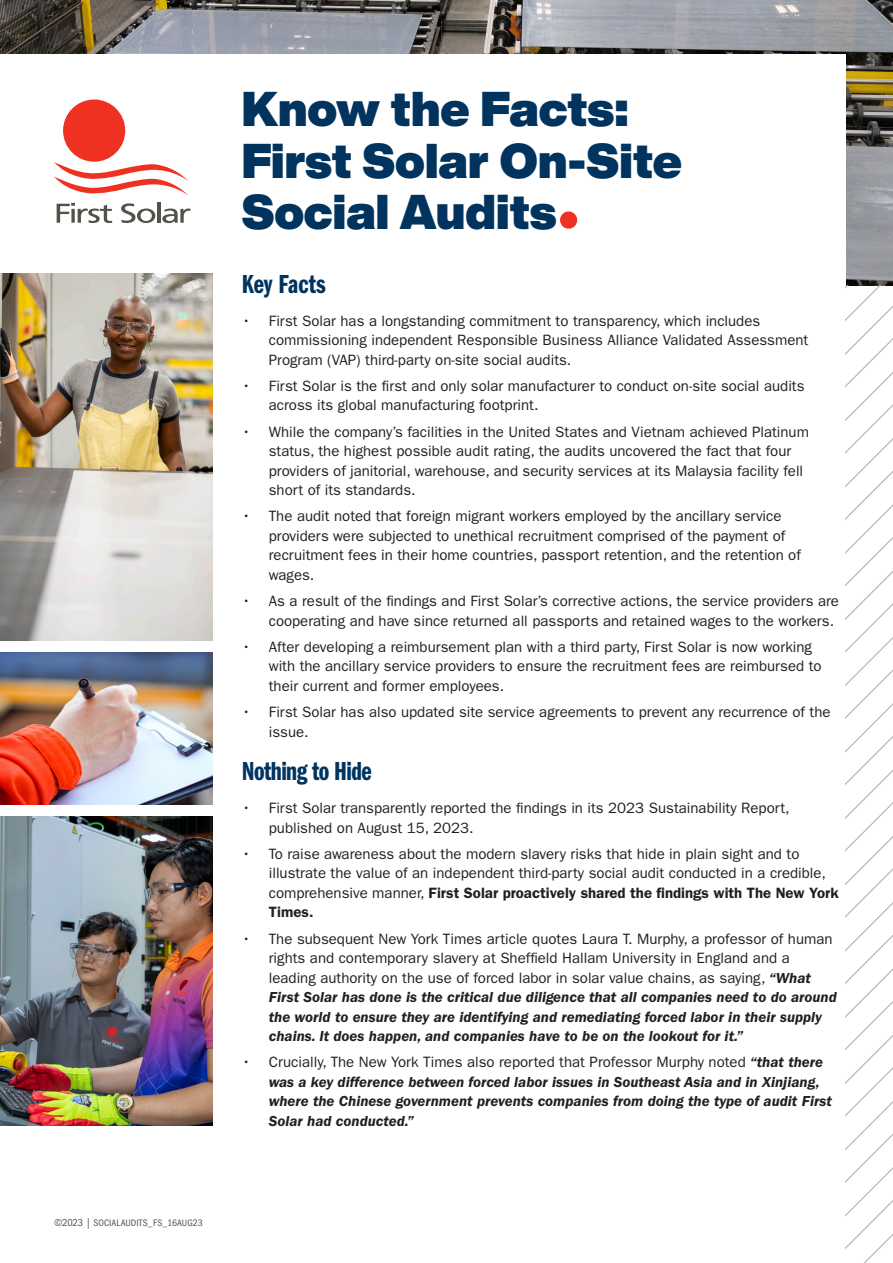
<style>
.page{position:relative;width:893px;height:1263px;background:#fff}
.page>*{position:absolute;margin:0;border:0;box-sizing:border-box;transform-origin:0 0}
.Section_Headers{font:900 48px/51.2px "Helvetica Now Display";color:#00345e}
.subeads{font:27px "ITC Franklin Gothic Std Dm Cp";letter-spacing:-.02em;color:#00345e}
.t1{font:15px/19.5px "ITC Franklin Gothic Std";color:#231f20}
.t2{font:italic 600 15px/19.5px "ITC Franklin Gothic Std";color:#231f20}
.t3{font:condensed 9.75px "ITC Franklin Gothic Std";letter-spacing:.01em;color:#535249}
.s1{font-size:10.5px}
.s2{font-weight:600}
.s3{font-weight:400;font-style:normal}
</style>
<div class="page">
<img style="left:0;top:0;width:893px;height:286px">
<div style="left:0;top:54px;width:846px;height:238px;background:#fff"></div>
<svg style="left:846px;top:286px;width:47px;height:977px"></svg>
<div style="left:63px;top:99px;width:62px;height:63px;background:#ef3122;border-radius:50%"></div>
<svg style="left:54px;top:162px;width:134px;height:33px"></svg>
<svg style="left:57px;top:203px;width:55px;height:20px"></svg>
<svg style="left:121px;top:203px;width:34px;height:20px"></svg>
<hr style="left:157px;top:202px;width:4px;height:21px;background:#535249">
<svg style="left:162px;top:208px;width:28px;height:15px"></svg>
<div style="left:560px;top:211px;width:17px;height:18px;background:#ef3122;border-radius:50%"></div>
<img style="left:0;top:653px;width:212px;height:151px">
<img style="left:0;top:274px;width:212px;height:366px">
<img style="left:0;top:817px;width:212px;height:309px">
<p class="t3" style="left:54px;top:1217px;width:150px"><span class="s1">©2023 |</span> SOCIALAUDITS_FS_16AUG23</p>
<p class="Section_Headers" style="left:242px;top:84px;width:442px">Know the Facts:<br>First Solar On-Site<br>Social Audits</p>
<p class="subeads" style="left:242px;top:269px;width:86px">Key Facts</p>
<p class="t1" style="left:269px;top:311px;width:541px;text-indent:-27px">• First Solar has a longstanding commitment to transparency, which includes commissioning independent Responsible Business Alliance Validated Assessment<br>Program (VAP) third-party on-site social audits.</p>
<p class="t1" style="left:269px;top:376px;width:537px;text-indent:-27px">• First Solar is the first and only solar manufacturer to conduct on-site social audits across its global manufacturing footprint.</p>
<p class="t1" style="left:269px;top:422px;width:542px;text-indent:-27px">• While the company’s facilities in the United States and Vietnam achieved Platinum status, the highest possible audit rating, the audits uncovered the fact that four providers of janitorial, warehouse, and security services at its Malaysia facility fell short of its standards.</p>
<p class="t1" style="left:269px;top:506px;width:534px;text-indent:-27px">• The audit noted that foreign migrant workers employed by the ancillary service providers were subjected to unethical recruitment comprised of the payment of recruitment fees in their home countries, passport retention, and the retention of wages.</p>
<p class="t1" style="left:269px;top:591px;width:572px;text-indent:-27px">• As a result of the findings and First Solar’s corrective actions, the service providers are cooperating and have since returned all passports and retained wages to the workers.</p>
<p class="t1" style="left:269px;top:637px;width:554px;text-indent:-27px">• After developing a reimbursement plan with a third party, First Solar is now working with the ancillary service providers to ensure the recruitment fees are reimbursed to their current and former employees.</p>
<p class="t1" style="left:269px;top:702px;width:563px;text-indent:-27px">• First Solar has also updated site service agreements to prevent any recurrence of the issue.</p>
<p class="subeads" style="left:242px;top:756px;width:131px">Nothing to Hide</p>
<p class="t1" style="left:269px;top:798px;width:522px;text-indent:-27px">• First Solar transparently reported the findings in its 2023 Sustainability Report, published on August 15, 2023.</p>
<p class="t1" style="left:269px;top:844px;width:572px;text-indent:-27px">• To raise awareness about the modern slavery risks that hide in plain sight and to illustrate the value of an independent third-party social audit conducted in a credible, comprehensive manner, <span class="s2">First Solar proactively shared the findings with The New York Times.</span></p>
<p class="t2" style="left:269px;top:929px;width:570px;text-indent:-27px"><span class="s3">• The subsequent New York Times article quotes Laura T. Murphy, a professor of human rights and contemporary slavery at Sheffield Hallam University in England and a leading authority on the use of forced labor in solar value chains, as saying,</span> “What First Solar has done is the critical due diligence that all companies need to do around the world to ensure they are identifying and remediating forced labor in their supply chains. It does happen, and companies have to be on the lookout for it.”</p>
<p class="t2" style="left:269px;top:1053px;width:565px;text-indent:-27px"><span class="s3">• Crucially, The New York Times also reported that Professor Murphy noted</span> “that there was a key difference between forced labor issues in Southeast Asia and in Xinjiang, where the Chinese government prevents companies from doing the type of audit First Solar had conducted.”</p>
</div>
